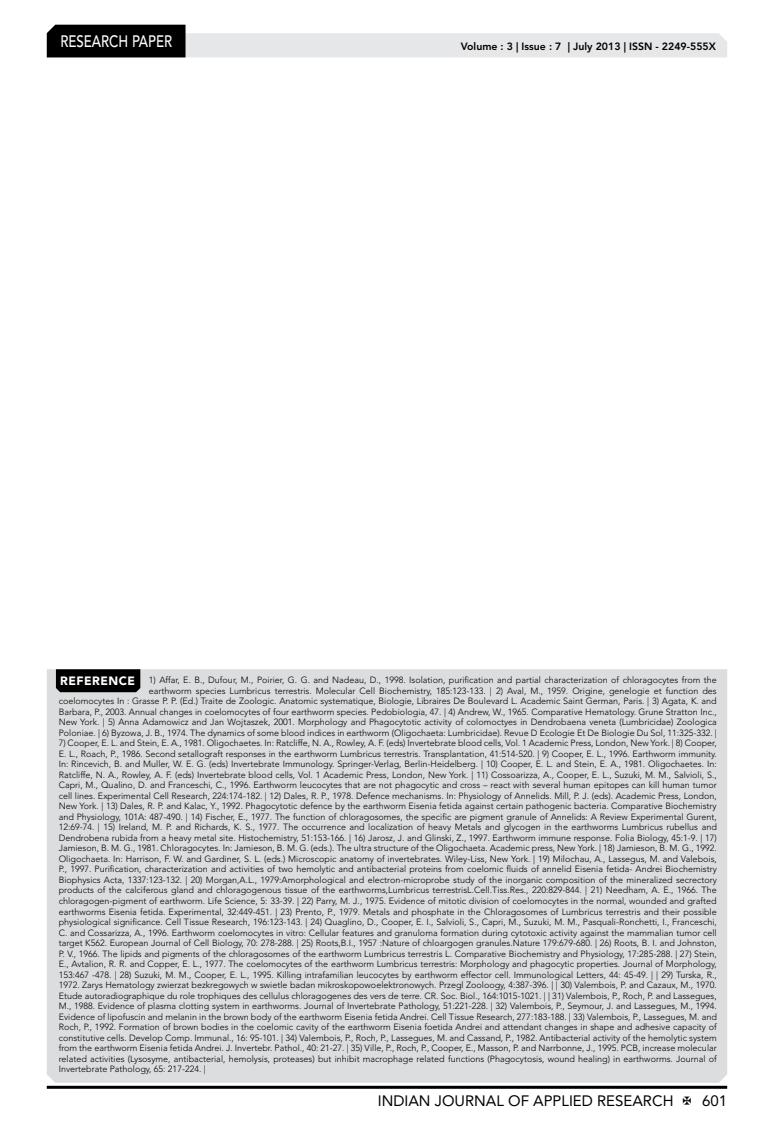
<style>
.page{position:relative;width:774px;height:1136px;background:#fff}
.page>*{position:absolute;margin:0;border:0;box-sizing:border-box;transform-origin:0 0}
.t1{font:500 16.5px "Avenir LT Std";color:#fff;scale:.8 1}
.t2{font:15px "Avenir LT Std";color:#000}
.t3{font:800 10.5px "Avenir LT Std";color:#000}
.t4{font:300 9px/10.5px "Avenir LT Std";color:#000;text-align:right}
.s1{font-weight:900;font-size:12px;color:#fff}
</style>
<div class="page">
<hr style="left:47px;top:1085px;width:680px;height:3px;background:#000">
<svg style="left:47px;top:25px;width:680px;height:32px"></svg>
<div style="left:47px;top:669px;width:680px;height:413px;background:#dcddde"></div>
<div style="left:56px;top:669px;width:84px;height:23px;background:#000"></div>
<h1 class="t1" style="left:60px;top:32px;width:139px">RESEARCH PAPER</h1>
<p class="t3" style="left:461px;top:41px;width:257px">Volume : 3 | Issue : 7 | July 2013 | ISSN - 2249-555X</p>
<p class="t4" style="left:59px;top:675px;width:660px"><span class="s1">REFERENCE</span> 1) Affar, E. B., Dufour, M., Poirier, G. G. and Nadeau, D., 1998. Isolation, purification and partial characterization of chloragocytes from the earthworm species Lumbricus terrestris. Molecular Cell Biochemistry, 185:123-133. | 2) Aval, M., 1959. Origine, genelogie et function des<br>coelomocytes In : Grasse P. P. (Ed.) Traite de Zoologic. Anatomic systematique, Biologie, Libraires De Boulevard L. Academic Saint German, Paris. | 3) Agata, K. and Barbara, P., 2003. Annual changes in coelomocytes of four earthworm species. Pedobiologia, 47. | 4) Andrew, W., 1965. Comparative Hematology. Grune Stratton Inc., New York. | 5) Anna Adamowicz and Jan Wojtaszek, 2001. Morphology and Phagocytotic activity of colomoctyes in Dendrobaena veneta (Lumbricidae) Zoologica Poloniae. | 6) Byzowa, J. B., 1974. The dynamics of some blood indices in earthworm (Oligochaeta: Lumbricidae). Revue D Ecologie Et De Biologie Du Sol, 11:325-332. |</p>
<p class="t4" style="left:59px;top:738px;width:660px;text-align:justify">7) Cooper, E. L. and Stein, E. A., 1981. Oligochaetes. In: Ratcliffe, N. A., Rowley, A. F. (eds) Invertebrate blood cells, Vol. 1 Academic Press, London, New York. | 8) Cooper, E. L., Roach, P., 1986. Second setallograft responses in the earthworm Lumbricus terrestris. Transplantation, 41:514-520. | 9) Cooper, E. L., 1996. Earthworm immunity.<br>In: Rincevich, B. and Muller, W. E. G. (eds) Invertebrate Immunology. Springer-Verlag, Berlin-Heidelberg. | 10) Cooper, E. L. and Stein, E. A., 1981. Oligochaetes. In:<br>Ratcliffe, N. A., Rowley, A. F. (eds) Invertebrate blood cells, Vol. 1 Academic Press, London, New York. | 11) Cossoarizza, A., Cooper, E. L., Suzuki, M. M., Salvioli, S., Capri, M., Qualino, D. and Franceschi, C., 1996. Earthworm leucocytes that are not phagocytic and cross – react with several human epitopes can kill human tumor cell lines. Experimental Cell Research, 224:174-182. | 12) Dales, R. P., 1978. Defence mechanisms. In: Physiology of Annelids. Mill, P. J. (eds). Academic Press, London, New York. | 13) Dales, R. P. and Kalac, Y., 1992. Phagocytotic defence by the earthworm Eisenia fetida against certain pathogenic bacteria. Comparative Biochemistry and Physiology, 101A: 487-490. | 14) Fischer, E., 1977. The function of chloragosomes, the specific are pigment granule of Annelids: A Review Experimental Gurent, 12:69-74. | 15) Ireland, M. P. and Richards, K. S., 1977. The occurrence and localization of heavy Metals and glycogen in the earthworms Lumbricus rubellus and Dendrobena rubida from a heavy metal site. Histochemistry, 51:153-166. | 16) Jarosz, J. and Glinski, Z., 1997. Earthworm immune response. Folia Biology, 45:1-9. | 17)<br>Jamieson, B. M. G., 1981. Chloragocytes. In: Jamieson, B. M. G. (eds.). The ultra structure of the Oligochaeta. Academic press, New York. | 18) Jamieson, B. M. G., 1992.<br>Oligochaeta. In: Harrison, F. W. and Gardiner, S. L. (eds.) Microscopic anatomy of invertebrates. Wiley-Liss, New York. | 19) Milochau, A., Lassegus, M. and Valebois, P., 1997. Purification, characterization and activities of two hemolytic and antibacterial proteins from coelomic fluids of annelid Eisenia fetida- Andrei Biochemistry Biophysics Acta, 1337:123-132. | 20) Morgan,A.L., 1979:Amorphological and electron-microprobe study of the inorganic composition of the mineralized secrectory products of the calciferous gland and chloragogenous tissue of the earthworms,Lumbricus terrestrisL.Cell.Tiss.Res., 220:829-844. | 21) Needham, A. E., 1966. The chloragogen-pigment of earthworm. Life Science, 5: 33-39. | 22) Parry, M. J., 1975. Evidence of mitotic division of coelomocytes in the normal, wounded and grafted earthworms Eisenia fetida. Experimental, 32:449-451. | 23) Prento, P., 1979. Metals and phosphate in the Chloragosomes of Lumbricus terrestris and their possible physiological significance. Cell Tissue Research, 196:123-143. | 24) Quaglino, D., Cooper, E. I., Salvioli, S., Capri, M., Suzuki, M. M., Pasquali-Ronchetti, I., Franceschi, C. and Cossarizza, A., 1996. Earthworm coelomocytes in vitro: Cellular features and granuloma formation during cytotoxic activity against the mammalian tumor cell target K562. European Journal of Cell Biology, 70: 278-288. | 25) Roots,B.I., 1957 :Nature of chloargogen granules.Nature 179:679-680. | 26) Roots, B. I. and Johnston, P. V., 1966. The lipids and pigments of the chloragosomes of the earthworm Lumbricus terrestris L. Comparative Biochemistry and Physiology, 17:285-288. | 27) Stein, E., Avtalion, R. R. and Copper, E. L., 1977. The coelomocytes of the earthworm Lumbricus terrestris: Morphology and phagocytic properties. Journal of Morphology, 153:467 -478. | 28) Suzuki, M. M., Cooper, E. L., 1995. Killing intrafamilian leucocytes by earthworm effector cell. Immunological Letters, 44: 45-49. | | 29) Turska, R., 1972. Zarys Hematology zwierzat bezkregowych w swietle badan mikroskopowoelektronowych. Przegl Zooloogy, 4:387-396. | | 30) Valembois, P. and Cazaux, M., 1970.<br>Etude autoradiographique du role trophiques des cellulus chloragogenes des vers de terre. CR. Soc. Biol., 164:1015-1021. | | 31) Valembois, P., Roch, P. and Lassegues, M., 1988. Evidence of plasma clotting system in earthworms. Journal of Invertebrate Pathology, 51:221-228. | 32) Valembois, P., Seymour, J. and Lassegues, M., 1994.<br>Evidence of lipofuscin and melanin in the brown body of the earthworm Eisenia fetida Andrei. Cell Tissue Research, 277:183-188. | 33) Valembois, P., Lassegues, M. and Roch, P., 1992. Formation of brown bodies in the coelomic cavity of the earthworm Eisenia foetida Andrei and attendant changes in shape and adhesive capacity of constitutive cells. Develop Comp. Immunal., 16: 95-101. | 34) Valembois, P., Roch, P., Lassegues, M. and Cassand, P., 1982. Antibacterial activity of the hemolytic system from the earthworm Eisenia fetida Andrei. J. Invertebr. Pathol., 40: 21-27. | 35) Ville, P., Roch, P., Cooper, E., Masson, P. and Narrbonne, J., 1995. PCB, increase molecular related activities (Lysosyme, antibacterial, hemolysis, proteases) but inhibit macrophage related functions (Phagocytosis, wound healing) in earthworms. Journal of Invertebrate Pathology, 65: 217-224. |</p>
<h2 class="t2" style="left:378px;top:1091px;width:297px">INDIAN JOURNAL OF APPLIED RESEARCH</h2>
<h2 class="t2" style="left:702px;top:1091px;width:27px">601</h2>
</div>
